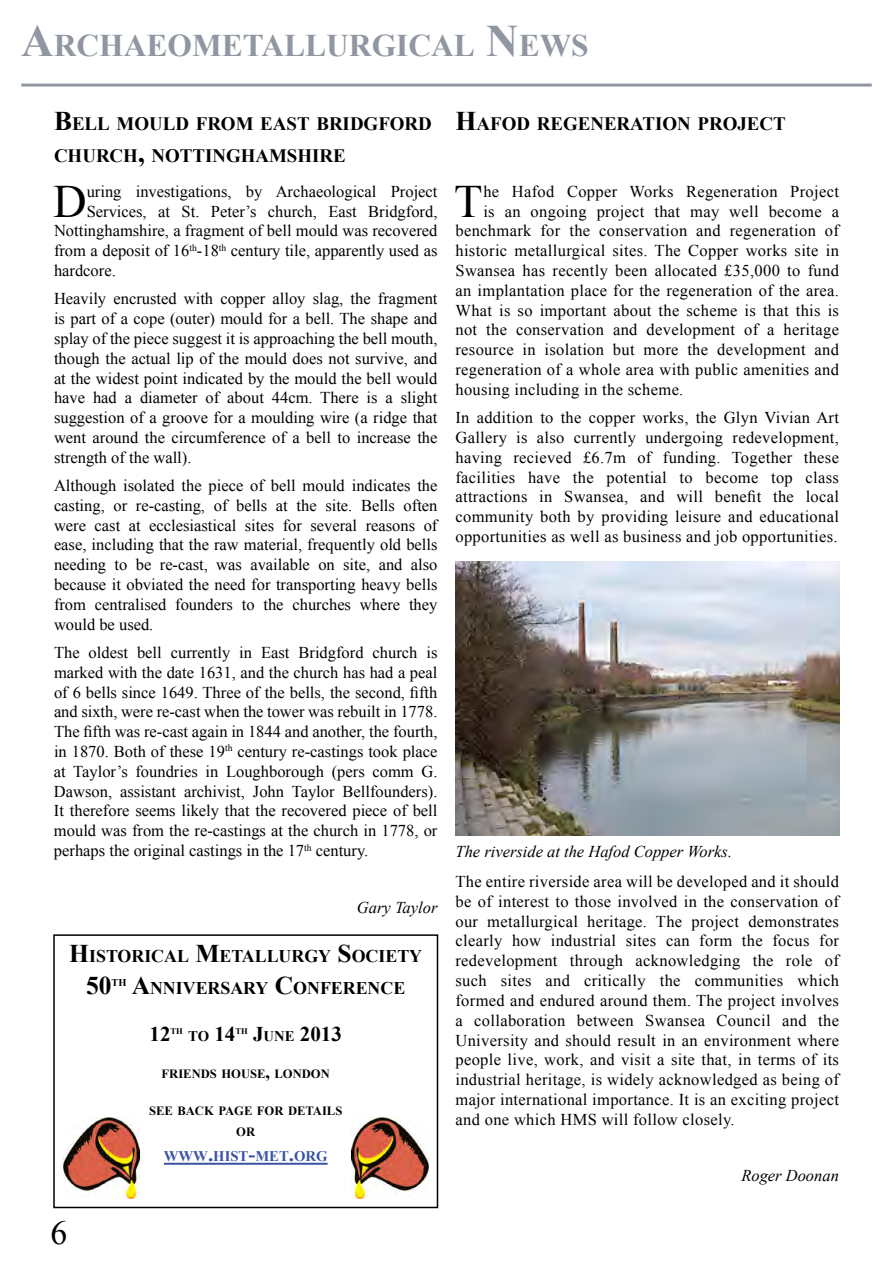
<style>
.page{position:relative;width:893px;height:1263px;background:#fff}
.page>*{position:absolute;margin:0;border:0;box-sizing:border-box;transform-origin:0 0}
.t1{font:46.35px "Times New Roman";color:#000}
.t2{font:33.75px "Times New Roman";color:#000}
.t3{font:700 31.5px "Times New Roman";color:#9097a2}
.t4{font:700 25.5px "Times New Roman";color:#000}
.t5{font:700 21px "Times New Roman";color:#000}
.t6{font:700 18.9px/32.4px "Times New Roman";color:#000}
.t7{font:700 17.85px "Times New Roman";color:#000}
.t8{font:16.5px/19.8px "Times New Roman";letter-spacing:.02em;color:#000;text-align:justify}
.t9{font:16.5px "Times New Roman";color:#000}
.t10{font:italic 16.5px "Times New Roman";color:#000}
.t11{font:700 14.7px "Times New Roman";color:#3a53a4}
.t12{font:700 14.7px "Times New Roman";color:#000}
.t13{font:700 12.6px/21.6px "Times New Roman";color:#000;text-align:center}
.t14{font:700 10.35px "Times New Roman";color:#000}
.t15{font:700 8.55px "Times New Roman";color:#000}
.s1{font-size:45px}
.s2{font-size:27px}
.s3{font-size:25.5px}
.s4{font-size:21px}
.s5{font-size:14.7px}
.s6{font-size:18px}
</style>
<div class="page">
<hr style="left:21px;top:84px;width:851px;height:3px;background:#9097a2">
<img style="left:456px;top:561px;width:383px;height:274px">
<hr style="left:164px;top:1163px;width:164px;height:2px;background:#3a53a4">
<div style="left:53px;top:934px;width:385px;height:274px;border:2px solid #000"></div>
<img style="left:352px;top:1117px;width:76px;height:81px">
<img style="left:63px;top:1117px;width:77px;height:81px">
<h3 class="t3" style="left:21px;top:24px;width:569px"><span class="s1">A</span>RCHAEOMETALLURGICAL <span class="s1">N</span>EWS</h3>
<p class="t6" style="left:54px;top:107px;width:379px"><span class="s2">B</span>ELL MOULD FROM EAST BRIDGFORD<br>CHURCH<span class="s2">,</span> NOTTINGHAMSHIRE</p>
<h1 class="t1" style="left:53px;top:170px;width:35px">D</h1>
<p class="t9" style="left:87px;top:180px;width:352px">uring investigations, by Archaeological Project</p>
<p class="t9" style="left:87px;top:200px;width:352px">Services, at St. Peter’s church, East Bridgford,</p>
<p class="t9" style="left:54px;top:220px;width:385px">Nottinghamshire, a fragment of bell mould was recovered</p>
<p class="t9" style="left:54px;top:240px;width:385px">from a deposit of 16<sup>th</sup>-18<sup>th</sup> century tile, apparently used as</p>
<p class="t9" style="left:54px;top:259px;width:63px">hardcore.</p>
<p class="t8" style="left:54px;top:289px;width:385px">Heavily encrusted with copper alloy slag, the fragment is part of a cope (outer) mould for a bell. The shape and splay of the piece suggest it is approaching the bell mouth, though the actual lip of the mould does not survive, and at the widest point indicated by the mould the bell would have had a diameter of about 44cm. There is a slight suggestion of a groove for a moulding wire (a ridge that went around the circumference of a bell to increase the strength of the wall).</p>
<p class="t8" style="left:54px;top:475px;width:385px">Although isolated the piece of bell mould indicates the casting, or re-casting, of bells at the site. Bells often were cast at ecclesiastical sites for several reasons of ease, including that the raw material, frequently old bells needing to be re-cast, was available on site, and also because it obviated the need for transporting heavy bells from centralised founders to the churches where they would be used.</p>
<p class="t8" style="left:54px;top:642px;width:385px">The oldest bell currently in East Bridgford church is marked with the date 1631, and the church has had a peal of 6 bells since 1649. Three of the bells, the second, fifth and sixth, were re-cast when the tower was rebuilt in 1778.<br>The fifth was re-cast again in 1844 and another, the fourth, in 1870. Both of these 19<sup>th</sup> century re-castings took place at Taylor’s foundries in Loughborough (pers comm G.<br>Dawson, assistant archivist, John Taylor Bellfounders).<br>It therefore seems likely that the recovered piece of bell mould was from the re-castings at the church in 1778, or perhaps the original castings in the 17<sup>th</sup> century.</p>
<p class="t10" style="left:357px;top:896px;width:82px">Gary Taylor</p>
<p class="t7" style="left:69px;top:943px;width:354px"><span class="s3">H</span>ISTORICAL <span class="s3">M</span>ETALLURGY <span class="s3">S</span>OCIETY</p>
<h3 class="t4" style="left:86px;top:968px;width:27px">50</h3>
<p class="t14" style="left:112px;top:975px;width:17px">TH</p>
<p class="t7" style="left:132px;top:976px;width:275px"><span class="s3">A</span>NNIVERSARY <span class="s3">C</span>ONFERENCE</p>
<p class="t5" style="left:150px;top:1020px;width:22px">12</p>
<p class="t15" style="left:171px;top:1026px;width:14px">TH</p>
<p class="t12" style="left:188px;top:1026px;width:49px">TO <span class="s4">14</span></p>
<p class="t15" style="left:235px;top:1026px;width:14px">TH</p>
<p class="t5" style="left:253px;top:1020px;width:90px">J<span class="s5">UNE</span> 2013</p>
<p class="t13" style="left:162px;top:1063px;width:170px">FRIENDS HOUSE<span class="s6">,</span> LONDON</p>
<p class="t13" style="left:149px;top:1099px;width:195px">SEE BACK PAGE FOR DETAILS<br>OR</p>
<p class="t11" style="left:164px;top:1146px;width:165px">WWW<span class="s4">.</span>HIST<span class="s4">-</span>MET<span class="s4">.</span>ORG</p>
<h2 class="t2" style="left:51px;top:1210px;width:18px">6</h2>
<p class="t6" style="left:455px;top:107px;width:318px"><span class="s2">H</span>AFOD REGENERATION PROJECT</p>
<h1 class="t1" style="left:454px;top:170px;width:30px">T</h1>
<p class="t8" style="left:483px;top:181px;width:357px">he Hafod Copper Works Regeneration Project</p>
<p class="t8" style="left:483px;top:201px;width:357px">is an ongoing project that may well become a</p>
<p class="t8" style="left:455px;top:221px;width:385px">benchmark for the conservation and regeneration of</p>
<p class="t8" style="left:455px;top:241px;width:385px">historic metallurgical sites. The Copper works site in</p>
<p class="t8" style="left:455px;top:260px;width:385px">Swansea has recently been allocated £35,000 to fund</p>
<p class="t8" style="left:455px;top:280px;width:385px">an implantation place for the regeneration of the area.</p>
<p class="t8" style="left:455px;top:300px;width:385px">What is so important about the scheme is that this is</p>
<p class="t8" style="left:455px;top:320px;width:385px">not the conservation and development of a heritage</p>
<p class="t8" style="left:455px;top:340px;width:385px">resource in isolation but more the development and</p>
<p class="t8" style="left:455px;top:359px;width:385px">regeneration of a whole area with public amenities and</p>
<p class="t8" style="left:455px;top:379px;width:229px">housing including in the scheme.</p>
<p class="t8" style="left:455px;top:407px;width:385px">In addition to the copper works, the Glyn Vivian Art Gallery is also currently undergoing redevelopment, having recieved £6.7m of funding. Together these facilities have the potential to become top class attractions in Swansea, and will benefit the local community both by providing leisure and educational opportunities as well as business and job opportunities.</p>
<p class="t10" style="left:455px;top:840px;width:278px">The riverside at the Hafod Copper Works.</p>
<p class="t8" style="left:455px;top:871px;width:385px">The entire riverside area will be developed and it should be of interest to those involved in the conservation of our metallurgical heritage. The project demonstrates clearly how industrial sites can form the focus for redevelopment through acknowledging the role of such sites and critically the communities which formed and endured around them. The project involves a collaboration between Swansea Council and the University and should result in an environment where people live, work, and visit a site that, in terms of its industrial heritage, is widely acknowledged as being of major international importance. It is an exciting project and one which HMS will follow closely.</p>
<p class="t10" style="left:741px;top:1164px;width:99px">Roger Doonan</p>
</div>
